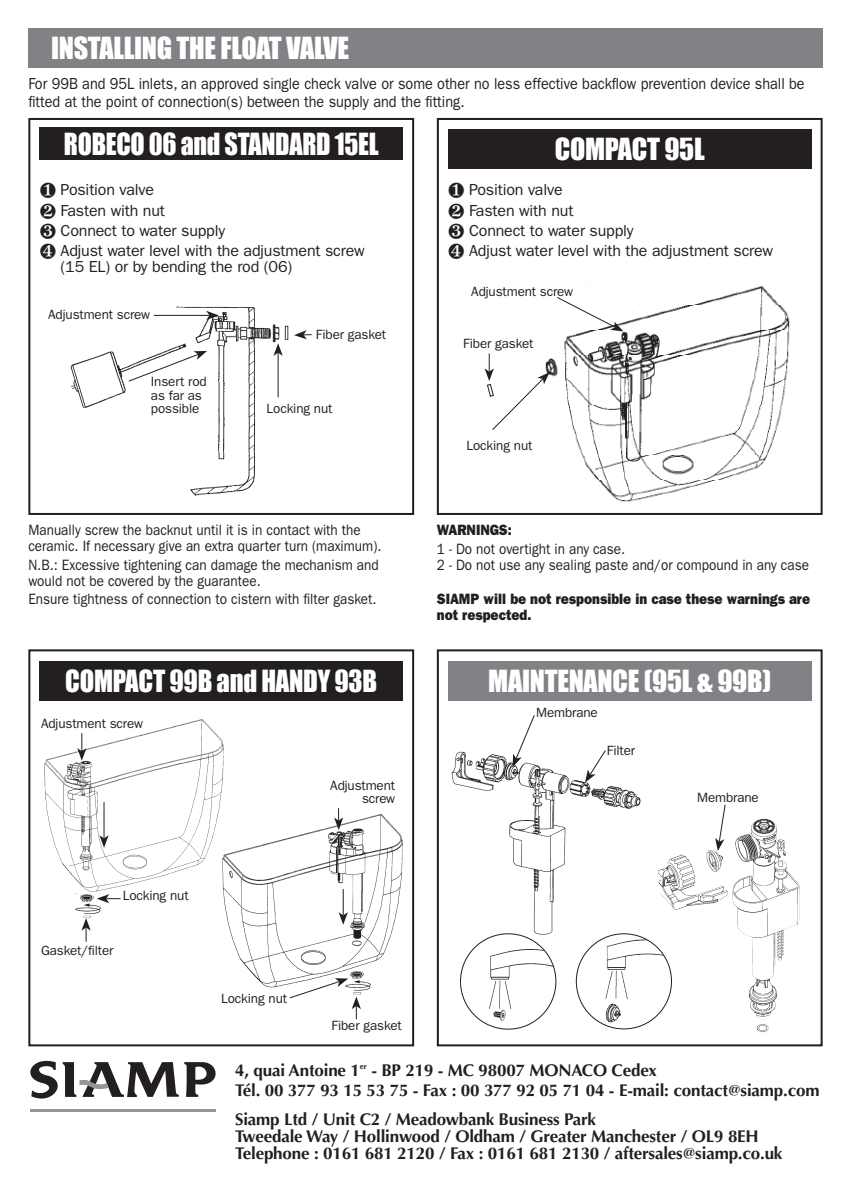
<style>
.page{position:relative;width:851px;height:1191px;background:#fff}
.page>*{position:absolute;margin:0;border:0;box-sizing:border-box;transform-origin:0 0}
.t1{font:28px "Impact";letter-spacing:-.01em;color:#fff}
.t2{font:28px "Impact";letter-spacing:-.01em;color:#fff;scale:.93 1}
.t3{font:28px "Impact";letter-spacing:-.01em;color:#fff;scale:.95 1}
.t4{font:700 17px/17px "Optima LT Std";letter-spacing:-.01em;color:#231f20}
.t5{font:16px/20px "ITC Franklin Gothic Std";letter-spacing:-.01em;color:#231f20}
.t6{font:16px/18px "ITC Franklin Gothic Std";letter-spacing:-.01em;color:#231f20;scale:.9 1}
.t7{font:15px/16px "ITC Franklin Gothic Std";color:#231f20;scale:.9 1}
.t8{font:15px/16px "ITC Franklin Gothic Std Hvy";color:#231f20;scale:.9 1}
.t9{font:13.4px/13.4px "ITC Franklin Gothic Std";letter-spacing:-.01em;color:#231f20}
</style>
<div class="page">
<div style="left:28px;top:649px;width:386px;height:397px;border:2px solid #231f20"></div>
<img style="left:223px;top:814px;width:180px;height:177px">
<img style="left:44px;top:719px;width:183px;height:174px">
<div style="left:28px;top:28px;width:794px;height:40px;background:#808285"></div>
<div style="left:28px;top:118px;width:386px;height:397px;border:2px solid #231f20"></div>
<div style="left:40px;top:127px;width:363px;height:33px;background:#231f20"></div>
<div style="left:437px;top:118px;width:385px;height:397px;border:2px solid #231f20"></div>
<div style="left:437px;top:649px;width:385px;height:397px;border:2px solid #231f20"></div>
<div style="left:448px;top:660px;width:363px;height:40px;background:#808285"></div>
<div style="left:40px;top:660px;width:363px;height:40px;background:#231f20"></div>
<div style="left:448px;top:129px;width:363px;height:40px;background:#231f20"></div>
<img style="left:70px;top:306px;width:219px;height:190px">
<hr style="left:154px;top:315px;width:55px;height:1px;background:#231f20">
<svg style="left:206px;top:311px;width:13px;height:9px"></svg>
<svg style="left:127px;top:351px;width:80px;height:31px"></svg>
<hr style="left:277px;top:353px;width:1px;height:44px;background:#231f20">
<svg style="left:273px;top:343px;width:10px;height:13px"></svg>
<svg style="left:294px;top:330px;width:17px;height:9px"></svg>
<img style="left:549px;top:285px;width:241px;height:217px">
<svg style="left:556px;top:296px;width:67px;height:35px"></svg>
<svg style="left:484px;top:353px;width:65px;height:77px"></svg>
<svg style="left:334px;top:808px;width:9px;height:22px"></svg>
<svg style="left:338px;top:889px;width:10px;height:35px"></svg>
<svg style="left:288px;top:978px;width:73px;height:41px"></svg>
<svg style="left:77px;top:733px;width:9px;height:27px"></svg>
<hr style="left:103px;top:802px;width:1px;height:36px;background:#231f20">
<svg style="left:99px;top:835px;width:10px;height:13px"></svg>
<svg style="left:103px;top:894px;width:17px;height:9px"></svg>
<svg style="left:81px;top:921px;width:10px;height:20px"></svg>
<img style="left:451px;top:751px;width:190px;height:189px">
<svg style="left:512px;top:715px;width:23px;height:52px"></svg>
<svg style="left:715px;top:804px;width:11px;height:47px"></svg>
<svg style="left:585px;top:750px;width:21px;height:32px"></svg>
<img style="left:732px;top:820px;width:46px;height:199px">
<img style="left:75px;top:893px;width:28px;height:28px">
<svg style="left:30px;top:1060px;width:186px;height:52px"></svg>
<hr style="left:30px;top:1109px;width:185px;height:3px;background:#939598">
<img style="left:580px;top:933px;width:91px;height:96px">
<img style="left:477px;top:940px;width:79px;height:84px">
<h1 class="t1" style="left:51px;top:27px;width:300px">INSTALLING THE FLOAT VALVE</h1>
<p class="t6" style="left:28px;top:75px;width:864px">For 99B and 95L inlets, an approved single check valve or some other no less effective backflow prevention device shall be fitted at the point of connection(s) between the supply and the fitting.</p>
<h1 class="t2" style="left:64px;top:122px;width:340px">ROBECO 06 and STANDARD 15EL</h1>
<p class="t5" style="left:61px;top:180px;width:95px">Position valve</p>
<p class="t5" style="left:61px;top:200px;width:305px;text-indent:-21px">• Fasten with nut<br>Connect to water supply<br>Adjust water level with the adjustment screw</p>
<p class="t5" style="left:61px;top:256px;width:233px">(15 EL) or by bending the rod (06)</p>
<p class="t9" style="left:48px;top:307px;width:103px">Adjustment screw</p>
<p class="t9" style="left:151px;top:375px;width:57px">Insert rod as far as possible</p>
<p class="t9" style="left:316px;top:328px;width:72px">Fiber gasket</p>
<p class="t9" style="left:266px;top:402px;width:67px">Locking nut</p>
<p class="t7" style="left:28px;top:522px;width:394px">Manually screw the backnut until it is in contact with the ceramic. If necessary give an extra quarter turn (maximum).</p>
<p class="t7" style="left:28px;top:556px;width:391px">N.B.: Excessive tightening can damage the mechanism and would not be covered by the guarantee.</p>
<p class="t7" style="left:28px;top:591px;width:388px">Ensure tightness of connection to cistern with filter gasket.</p>
<h1 class="t3" style="left:65px;top:659px;width:330px">COMPACT 99B and HANDY 93B</h1>
<p class="t9" style="left:41px;top:717px;width:103px">Adjustment screw</p>
<p class="t9" style="left:123px;top:888px;width:67px">Locking nut</p>
<p class="t9" style="left:41px;top:943px;width:74px">Gasket/filter</p>
<p class="t9" style="left:221px;top:992px;width:67px">Locking nut</p>
<p class="t9" style="left:330px;top:778px;width:66px;text-align:right">Adjustment screw</p>
<p class="t9" style="left:331px;top:1019px;width:72px">Fiber gasket</p>
<h1 class="t1" style="left:554px;top:127px;width:151px">COMPACT 95L</h1>
<p class="t5" style="left:469px;top:180px;width:95px">Position valve</p>
<p class="t5" style="left:469px;top:200px;width:305px;text-indent:-21px">• Fasten with nut<br>Connect to water supply<br>Adjust water level with the adjustment screw</p>
<p class="t9" style="left:471px;top:285px;width:103px">Adjustment screw</p>
<p class="t9" style="left:463px;top:337px;width:72px">Fiber gasket</p>
<p class="t9" style="left:466px;top:439px;width:67px">Locking nut</p>
<p class="t8" style="left:437px;top:521px;width:85px">WARNINGS:</p>
<p class="t7" style="left:437px;top:540px;width:415px">1 - Do not overtight in any case.<br>2 - Do not use any sealing paste and/or compound in any case</p>
<p class="t8" style="left:437px;top:591px;width:416px">SIAMP will be not responsible in case these warnings are not respected.</p>
<h1 class="t1" style="left:488px;top:659px;width:284px">MAINTENANCE (95L &amp; 99B)</h1>
<p class="t9" style="left:536px;top:706px;width:63px">Membrane</p>
<p class="t9" style="left:606px;top:743px;width:30px">Filter</p>
<p class="t9" style="left:697px;top:791px;width:63px">Membrane</p>
<p class="t4" style="left:235px;top:1060px;width:586px;line-height:20px">4, quai Antoine 1<sup>er</sup> - BP 219 - MC 98007 MONACO Cedex<br>Tél. 00 377 93 15 53 75 - Fax : 00 377 92 05 71 04 - E-mail: contact@siamp.com</p>
<p class="t4" style="left:235px;top:1111px;width:549px">Siamp Ltd / Unit C2 / Meadowbank Business Park<br>Tweedale Way / Hollinwood / Oldham / Greater Manchester / OL9 8EH<br>Telephone : 0161 681 2120 / Fax : 0161 681 2130 / aftersales@siamp.co.uk</p>
</div>
